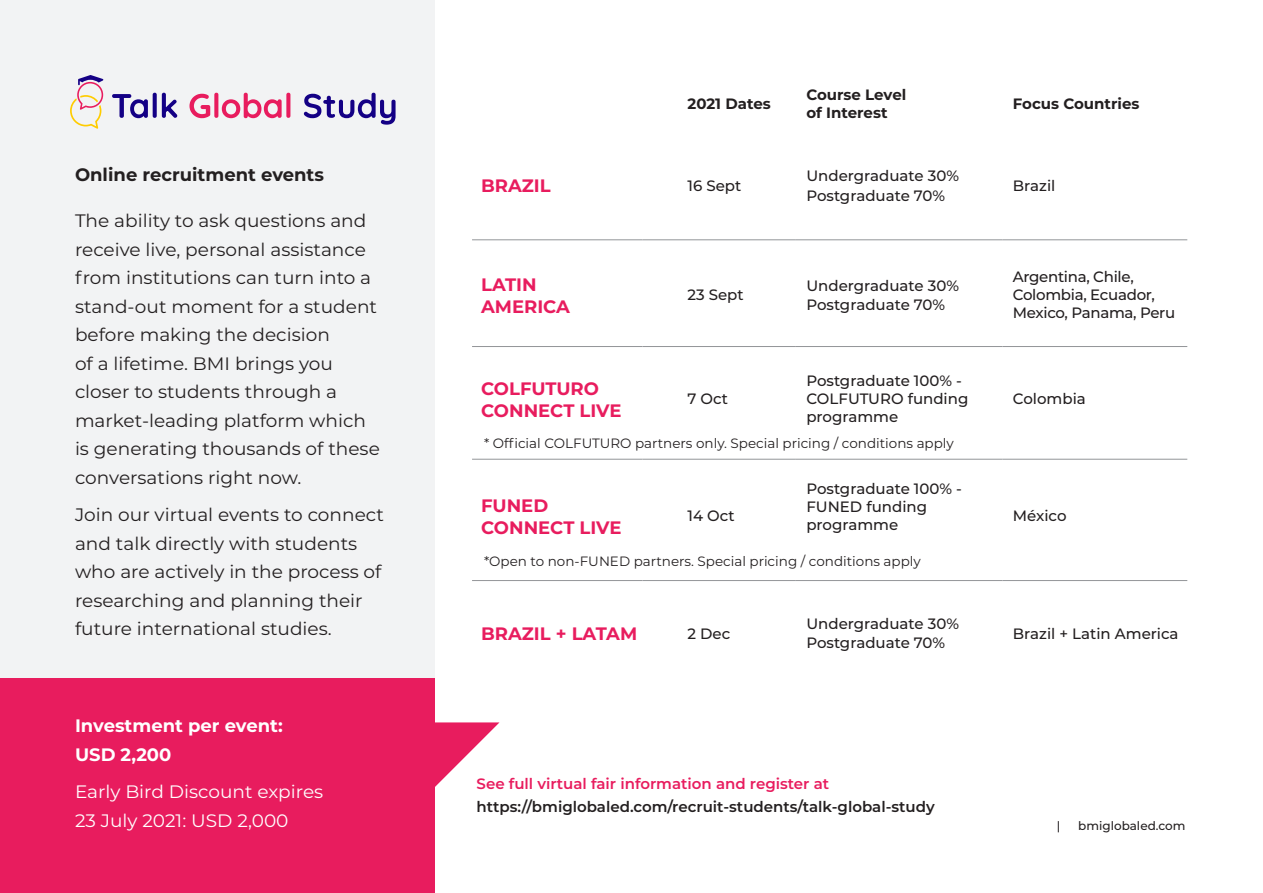
<style>
.page{position:relative;width:1263px;height:893px;background:#fff}
.page>*{position:absolute;margin:0;border:0;box-sizing:border-box;transform-origin:0 0}
.Text_13{font:18px/28.5px "Montserrat";color:#231f20}
.t1{font:700 18px/21.6px "Montserrat";color:#e81c5e}
.Text_13-2{font:18px/28.5px "Montserrat";color:#fff}
.Text_13-3{font:700 18px/28.5px "Montserrat";color:#fff}
.Text_13-4{font:700 18px "Montserrat";color:#231f20}
.t2{font:500 15px/19.5px "Montserrat";color:#231f20}
.t3{font:600 15px/22.5px "Montserrat";color:#231f20}
.t4{font:500 15px/18px "Montserrat";letter-spacing:-.02em;color:#231f20}
.t5{font:700 15px/18px "Montserrat";color:#231f20}
.t6{font:13.5px "Montserrat";color:#231f20}
.t7{font:500 12px "Montserrat";color:#231f20}
.s1{color:#e81c5e}
.s2{font-size:6px;color:#fff}
.s3{font-size:7.5px;color:#fff}
</style>
<div class="page">
<div style="left:0;top:0;width:434px;height:893px;background:#f2f3f4"></div>
<svg style="left:70px;top:75px;width:33px;height:54px"></svg>
<svg style="left:112px;top:93px;width:65px;height:25px"></svg>
<svg style="left:189px;top:93px;width:101px;height:25px"></svg>
<svg style="left:304px;top:93px;width:92px;height:32px"></svg>
<div style="left:0;top:679px;width:434px;height:214px;background:#e81c5e"></div>
<svg style="left:434px;top:722px;width:65px;height:66px"></svg>
<hr style="left:472px;top:459px;width:170px;height:1px;background:#939598">
<hr style="left:642px;top:459px;width:154px;height:1px;background:#939598">
<hr style="left:796px;top:459px;width:206px;height:1px;background:#939598">
<hr style="left:1002px;top:459px;width:185px;height:1px;background:#939598">
<hr style="left:472px;top:580px;width:170px;height:1px;background:#939598">
<hr style="left:642px;top:580px;width:154px;height:1px;background:#939598">
<hr style="left:796px;top:580px;width:206px;height:1px;background:#939598">
<hr style="left:1002px;top:580px;width:185px;height:1px;background:#939598">
<hr style="left:472px;top:239px;width:170px;height:1px;background:#939598">
<hr style="left:642px;top:239px;width:154px;height:1px;background:#939598">
<hr style="left:796px;top:239px;width:206px;height:1px;background:#939598">
<hr style="left:1002px;top:239px;width:185px;height:1px;background:#939598">
<hr style="left:472px;top:346px;width:170px;height:1px;background:#939598">
<hr style="left:642px;top:346px;width:154px;height:1px;background:#939598">
<hr style="left:796px;top:346px;width:206px;height:1px;background:#939598">
<hr style="left:1002px;top:346px;width:185px;height:1px;background:#939598">
<p class="Text_13-4" style="left:75px;top:162px;width:250px">Online recruitment events</p>
<p class="Text_13" style="left:75px;top:206px;width:306px">The ability to ask questions and receive live, personal assistance from institutions can turn into a stand-out moment for a student before making the decision<br>of a lifetime. BMI brings you closer to students through a market-leading platform which is generating thousands of these conversations right now.</p>
<p class="Text_13" style="left:75px;top:500px;width:310px">Join our virtual events to connect and talk directly with students who are actively in the process of researching and planning their future international studies.</p>
<p class="Text_13-3" style="left:75px;top:711px;width:209px">Investment per event:<br>USD 2,200</p>
<p class="Text_13-2" style="left:75px;top:777px;width:250px">Early Bird Discount expires<br>23 July 2021: USD 2,000</p>
<p class="t5" style="left:687px;top:94px;width:85px">2021 Dates</p>
<p class="t5" style="left:806px;top:85px;width:101px">Course Level of Interest</p>
<p class="t5" style="left:1013px;top:94px;width:128px">Focus Countries</p>
<p class="t1" style="left:481px;top:174px;width:71px">BRAZIL</p>
<p class="t2" style="left:687px;top:175px;width:55px">16 Sept</p>
<p class="t2" style="left:806px;top:166px;width:154px">Undergraduate 30%<br>Postgraduate 70%</p>
<p class="t2" style="left:1013px;top:175px;width:44px">Brazil</p>
<p class="t1" style="left:481px;top:273px;width:90px">LATIN<br>AMERICA</p>
<p class="t2" style="left:687px;top:285px;width:58px">23 Sept</p>
<p class="t2" style="left:806px;top:275px;width:154px">Undergraduate 30%<br>Postgraduate 70%</p>
<p class="t4" style="left:1013px;top:267px;width:164px">Argentina, Chile,<br>Colombia, Ecuador,<br>Mexico, Panama, Peru</p>
<p class="t1" style="left:481px;top:377px;width:142px">COLFUTURO<br>CONNECT LIVE</p>
<p class="t2" style="left:687px;top:389px;width:42px">7 Oct</p>
<p class="t2" style="left:806px;top:371px;width:164px;line-height:18px">Postgraduate 100% -<br>COLFUTURO funding programme</p>
<p class="t6" style="left:484px;top:434px;width:471px">* Official COLFUTURO partners only. Special pricing / conditions apply</p>
<p class="t2" style="left:1013px;top:389px;width:74px">Colombia</p>
<p class="t1" style="left:481px;top:494px;width:142px">FUNED<br>CONNECT LIVE</p>
<p class="t2" style="left:687px;top:506px;width:49px">14 Oct</p>
<p class="t2" style="left:806px;top:479px;width:157px">Postgraduate 100% -</p>
<p class="t2" style="left:806px;top:497px;width:122px;line-height:18px">FUNED funding programme</p>
<p class="t2" style="left:1013px;top:506px;width:55px">México</p>
<p class="t6" style="left:484px;top:552px;width:438px">*Open to non-FUNED partners. Special pricing / conditions apply</p>
<p class="t1" style="left:481px;top:622px;width:158px">BRAZIL + LATAM</p>
<p class="t2" style="left:687px;top:623px;width:44px">2 Dec</p>
<p class="t2" style="left:806px;top:613px;width:154px">Undergraduate 30%<br>Postgraduate 70%</p>
<p class="t2" style="left:1013px;top:623px;width:167px">Brazil + Latin America</p>
<p class="t3" style="left:477px;top:772px;width:460px"><span class="s1">See full virtual fair information and register at </span>https://bmiglobaled.com/recruit-students/talk-global-study</p>
<p class="t7" style="left:1057px;top:817px;width:133px">| <span class="s2">https://</span>bmiglobaled.com<span class="s3">/</span></p>
</div>
